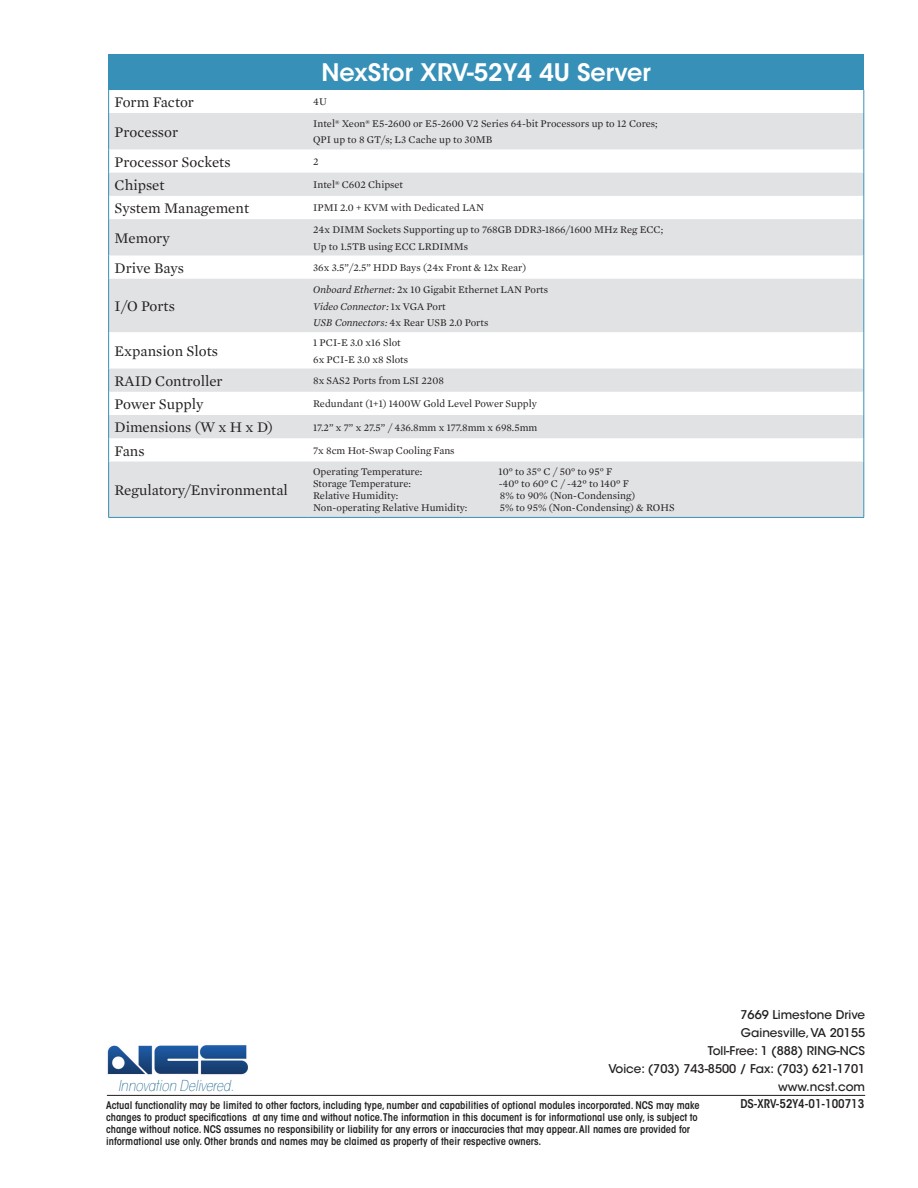
<style>
.page{position:relative;width:918px;height:1188px;background:#fff}
.page>*{position:absolute;margin:0;border:0;box-sizing:border-box;transform-origin:0 0}
.t1{font:600 24px "ITC Avant Garde Std";color:#fff}
.t2{font:15px "Mercury Text G1";color:#231f20}
.t3{font:italic 200 condensed 15px "ITC Avant Garde Std";color:#005480}
.t4{font:500 12px/18px "ITC Avant Garde Std";color:#231f20;text-align:right}
.t5{font:600 condensed 12px "ITC Avant Garde Std";color:#231f20}
.t6{font:10.5px/16.5px "Mercury Text G1";color:#231f20}
.t7{font:600 condensed 10.5px/12px "ITC Avant Garde Std";color:#231f20}
.s1{font-style:italic}
</style>
<div class="page">
<img style="left:107px;top:1045px;width:141px;height:30px">
<hr style="left:107px;top:1095px;width:758px;height:1px;background:#231f20">
<div style="left:109px;top:54px;width:755px;height:36px;background:#3790b8"></div>
<svg style="left:109px;top:113px;width:755px;height:404px;fill:#e1e2e4"></svg>
<svg style="left:108px;top:90px;width:1px;height:23px"></svg>
<svg style="left:864px;top:90px;width:1px;height:23px"></svg>
<hr style="left:108px;top:113px;width:1px;height:36px;background:#3790b8">
<hr style="left:864px;top:113px;width:1px;height:36px;background:#3790b8">
<svg style="left:108px;top:149px;width:1px;height:70px"></svg>
<svg style="left:864px;top:149px;width:1px;height:70px"></svg>
<hr style="left:108px;top:219px;width:1px;height:37px;background:#3790b8">
<hr style="left:864px;top:219px;width:1px;height:37px;background:#3790b8">
<svg style="left:108px;top:256px;width:1px;height:23px"></svg>
<svg style="left:864px;top:256px;width:1px;height:23px"></svg>
<hr style="left:108px;top:279px;width:1px;height:53px;background:#3790b8">
<hr style="left:864px;top:279px;width:1px;height:53px;background:#3790b8">
<hr style="left:108px;top:332px;width:1px;height:37px;background:#3790b8">
<hr style="left:864px;top:332px;width:1px;height:37px;background:#3790b8">
<svg style="left:108px;top:369px;width:1px;height:93px"></svg>
<svg style="left:864px;top:369px;width:1px;height:93px"></svg>
<hr style="left:108px;top:462px;width:1px;height:55px;background:#3790b8">
<hr style="left:864px;top:462px;width:1px;height:55px;background:#3790b8">
<hr style="left:108px;top:517px;width:199px;height:1px;background:#3790b8">
<hr style="left:307px;top:517px;width:557px;height:1px;background:#3790b8">
<h1 class="t1" style="left:321px;top:57px;width:331px">NexStor XRV-52Y4 4U Server</h1>
<h2 class="t2" style="left:115px;top:91px;width:81px">Form Factor</h2>
<p class="t6" style="left:313px;top:93px;width:15px">4U</p>
<h2 class="t2" style="left:115px;top:121px;width:65px">Processor</h2>
<p class="t6" style="left:313px;top:115px;width:346px">Intel® Xeon® E5-2600 or E5-2600 V2 Series 64-bit Processors up to 12 Cores;<br>QPI up to 8 GT/s; L3 Cache up to 30MB</p>
<h2 class="t2" style="left:115px;top:151px;width:117px">Processor Sockets</h2>
<p class="t6" style="left:313px;top:153px;width:7px">2</p>
<h2 class="t2" style="left:115px;top:174px;width:52px">Chipset</h2>
<p class="t6" style="left:313px;top:176px;width:92px">Intel® C602 Chipset</p>
<h2 class="t2" style="left:115px;top:197px;width:136px">System Management</h2>
<p class="t6" style="left:313px;top:199px;width:172px">IPMI 2.0 + KVM with Dedicated LAN</p>
<h2 class="t2" style="left:115px;top:227px;width:57px">Memory</h2>
<p class="t6" style="left:313px;top:221px;width:352px">24x DIMM Sockets Supporting up to 768GB DDR3-1866/1600 MHz Reg ECC;<br>Up to 1.5TB using ECC LRDIMMs</p>
<h2 class="t2" style="left:115px;top:257px;width:71px">Drive Bays</h2>
<p class="t6" style="left:313px;top:259px;width:215px">36x 3.5”/2.5” HDD Bays (24x Front &amp; 12x Rear)</p>
<h2 class="t2" style="left:115px;top:295px;width:62px">I/O Ports</h2>
<p class="t6" style="left:313px;top:281px;width:237px"><span class="s1">Onboard Ethernet:</span> 2x 10 Gigabit Ethernet LAN Ports<br><span class="s1">Video Connector:</span> 1x VGA Port<br><span class="s1">USB Connectors:</span> 4x Rear USB 2.0 Ports</p>
<h2 class="t2" style="left:115px;top:340px;width:105px">Expansion Slots</h2>
<p class="t6" style="left:313px;top:334px;width:96px">1 PCI-E 3.0 x16 Slot<br>6x PCI-E 3.0 x8 Slots</p>
<h2 class="t2" style="left:115px;top:370px;width:110px">RAID Controller</h2>
<p class="t6" style="left:313px;top:372px;width:132px">8x SAS2 Ports from LSI 2208</p>
<h2 class="t2" style="left:115px;top:393px;width:91px">Power Supply</h2>
<p class="t6" style="left:313px;top:395px;width:225px">Redundant (1+1) 1400W Gold Level Power Supply</p>
<h2 class="t2" style="left:115px;top:417px;width:160px">Dimensions (W x H x D)</h2>
<p class="t6" style="left:313px;top:418px;width:226px">17.2” x 7” x 27.5” / 436.8mm x 177.8mm x 698.5mm</p>
<h2 class="t2" style="left:115px;top:440px;width:31px">Fans</h2>
<p class="t6" style="left:313px;top:442px;width:143px">7x 8cm Hot-Swap Cooling Fans</p>
<h2 class="t2" style="left:115px;top:479px;width:175px">Regulatory/Environmental</h2>
<p class="t6" style="left:313px;top:463px;width:111px">Operating Temperature:</p>
<p class="t6" style="left:499px;top:463px;width:115px">10° to 35° C / 50° to 95° F</p>
<p class="t6" style="left:313px;top:475px;width:99px">Storage Temperature:</p>
<p class="t6" style="left:499px;top:475px;width:132px">-40º to 60º C / -42º to 140º F</p>
<p class="t6" style="left:313px;top:487px;width:87px">Relative Humidity:</p>
<p class="t6" style="left:500px;top:487px;width:137px">8% to 90% (Non-Condensing)</p>
<p class="t6" style="left:313px;top:499px;width:156px">Non-operating Relative Humidity:</p>
<p class="t6" style="left:500px;top:499px;width:176px">5% to 95% (Non-Condensing) &amp; ROHS</p>
<p class="t4" style="left:608px;top:1006px;width:258px">7669 Limestone Drive<br>Gainesville, VA 20155<br>Toll-Free: 1 (888) RING-NCS<br>Voice: (703) 743-8500 / Fax: (703) 621-1701 www.ncst.com</p>
<p class="t7" style="left:106px;top:1099px;width:595px">Actual functionality may be limited to other factors, including type, number and capabilities of optional modules incorporated. NCS may make</p>
<p class="t5" style="left:740px;top:1097px;width:125px">DS-XRV-52Y4-01-100713</p>
<p class="t7" style="left:106px;top:1111px;width:593px">changes to product specifications at any time and without notice.The information in this document is for informational use only, is subject to change without notice. NCS assumes no responsibility or liability for any errors or inaccuracies that may appear. All names are provided for informational use only. Other brands and names may be claimed as property of their respective owners.</p>
<h2 class="t3" style="left:118px;top:1077px;width:118px">Innovation Delivered.</h2>
</div>
